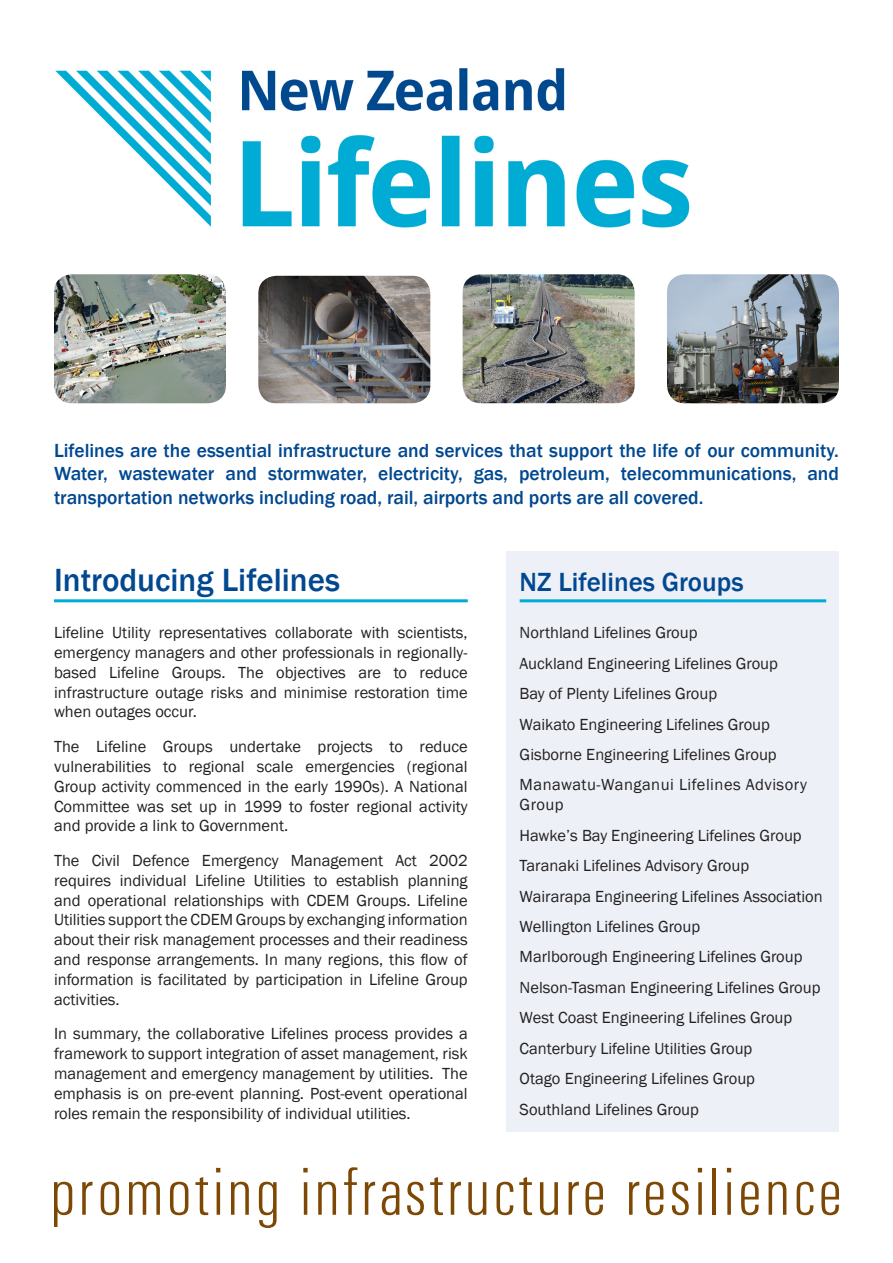
<style>
.page{position:relative;width:893px;height:1263px;background:#fff}
.page>*{position:absolute;margin:0;border:0;box-sizing:border-box;transform-origin:0 0}
.heading{font:500 33px "Franklin Gothic";color:#014890}
.heading-2{font:500 27px "Franklin Gothic";color:#014890}
.t1{font:500 19.5px/23.4px "Franklin Gothic";color:#014890;text-align:justify}
.body{font:16.5px/19.8px "Franklin Gothic";color:#231f20;text-align:justify}
.body-2{font:16.5px/19.8px "Franklin Gothic";letter-spacing:.03em;color:#231f20}
</style>
<div class="page">
<div style="left:507px;top:551px;width:332px;height:580px;background:#edf0f7"></div>
<hr style="left:520px;top:599px;width:306px;height:3px;background:#00acd5">
<hr style="left:54px;top:599px;width:414px;height:3px;background:#00acd5">
<svg style="left:54px;top:1182px;width:18px;height:45px"></svg>
<svg style="left:82px;top:1182px;width:10px;height:33px"></svg>
<svg style="left:101px;top:1182px;width:18px;height:33px"></svg>
<svg style="left:129px;top:1182px;width:31px;height:33px"></svg>
<svg style="left:170px;top:1182px;width:18px;height:33px"></svg>
<svg style="left:195px;top:1177px;width:13px;height:38px"></svg>
<hr style="left:217px;top:1182px;width:3px;height:33px;background:#7d4704">
<svg style="left:216px;top:1168px;width:4px;height:4px"></svg>
<svg style="left:231px;top:1182px;width:18px;height:33px"></svg>
<svg style="left:259px;top:1182px;width:18px;height:46px"></svg>
<hr style="left:304px;top:1182px;width:3px;height:33px;background:#7d4704">
<svg style="left:303px;top:1168px;width:5px;height:4px"></svg>
<svg style="left:318px;top:1182px;width:18px;height:33px"></svg>
<svg style="left:344px;top:1167px;width:13px;height:48px"></svg>
<svg style="left:365px;top:1182px;width:10px;height:33px"></svg>
<svg style="left:382px;top:1182px;width:17px;height:33px"></svg>
<svg style="left:407px;top:1182px;width:17px;height:33px"></svg>
<svg style="left:430px;top:1177px;width:13px;height:38px"></svg>
<svg style="left:451px;top:1182px;width:10px;height:33px"></svg>
<svg style="left:468px;top:1182px;width:18px;height:33px"></svg>
<svg style="left:496px;top:1182px;width:17px;height:33px"></svg>
<svg style="left:519px;top:1177px;width:13px;height:38px"></svg>
<svg style="left:540px;top:1182px;width:18px;height:33px"></svg>
<svg style="left:569px;top:1182px;width:10px;height:33px"></svg>
<svg style="left:585px;top:1182px;width:18px;height:33px"></svg>
<svg style="left:629px;top:1182px;width:10px;height:33px"></svg>
<svg style="left:646px;top:1182px;width:17px;height:33px"></svg>
<svg style="left:672px;top:1182px;width:17px;height:33px"></svg>
<svg style="left:698px;top:1182px;width:4px;height:33px"></svg>
<svg style="left:698px;top:1168px;width:4px;height:4px"></svg>
<hr style="left:713px;top:1168px;width:3px;height:47px;background:#7d4704">
<svg style="left:727px;top:1182px;width:4px;height:33px"></svg>
<svg style="left:727px;top:1168px;width:4px;height:4px"></svg>
<svg style="left:741px;top:1182px;width:18px;height:33px"></svg>
<svg style="left:769px;top:1182px;width:17px;height:33px"></svg>
<svg style="left:796px;top:1182px;width:17px;height:33px"></svg>
<svg style="left:821px;top:1182px;width:18px;height:33px"></svg>
<img style="left:463px;top:274px;width:172px;height:129px">
<img style="left:667px;top:274px;width:172px;height:129px">
<img style="left:54px;top:274px;width:172px;height:129px">
<img style="left:258px;top:276px;width:172px;height:127px">
<img style="left:55px;top:68px;width:635px;height:160px">
<p class="t1" style="left:54px;top:439px;width:786px">Lifelines are the essential infrastructure and services that support the life of our community.<br>Water, wastewater and stormwater, electricity, gas, petroleum, telecommunications, and transportation networks including road, rail, airports and ports are all covered.</p>
<p class="heading" style="left:54px;top:559px;width:288px">Introducing Lifelines</p>
<p class="body" style="left:54px;top:623px;width:415px">Lifeline Utility representatives collaborate with scientists, emergency managers and other professionals in regionally&shy;based Lifeline Groups. The objectives are to reduce infrastructure outage risks and minimise restoration time when outages occur.</p>
<p class="body" style="left:54px;top:737px;width:415px">The Lifeline Groups undertake projects to reduce vulnerabilities to regional scale emergencies (regional Group activity commenced in the early 1990s). A National Committee was set up in 1999 to foster regional activity and provide a link to Government.</p>
<p class="body" style="left:54px;top:851px;width:415px">The Civil Defence Emergency Management Act 2002 requires individual Lifeline Utilities to establish planning and operational relationships with CDEM Groups. Lifeline Utilities support the CDEM Groups by exchanging information about their risk management processes and their readiness and response arrangements. In many regions, this flow of information is facilitated by participation in Lifeline Group activities.</p>
<p class="body" style="left:54px;top:1024px;width:415px">In summary, the collaborative Lifelines process provides a framework to support integration of asset management, risk management and emergency management by utilities. The emphasis is on pre-event planning. Post-event operational roles remain the responsibility of individual utilities.</p>
<p class="heading-2" style="left:520px;top:565px;width:225px">NZ Lifelines Groups</p>
<p class="body" style="left:520px;top:623px;width:179px">Northland Lifelines Group</p>
<p class="body" style="left:520px;top:654px;width:260px">Auckland Engineering Lifelines Group</p>
<p class="body" style="left:520px;top:684px;width:199px">Bay of Plenty Lifelines Group</p>
<p class="body" style="left:520px;top:714px;width:252px">Waikato Engineering Lifelines Group</p>
<p class="body" style="left:520px;top:745px;width:259px">Gisborne Engineering Lifelines Group</p>
<p class="body-2" style="left:520px;top:775px;width:289px">Manawatu-Wanganui Lifelines Advisory<br>Group</p>
<p class="body" style="left:520px;top:826px;width:284px">Hawke’s Bay Engineering Lifelines Group</p>
<p class="body" style="left:520px;top:856px;width:231px">Taranaki Lifelines Advisory Group</p>
<p class="body" style="left:520px;top:886px;width:305px">Wairarapa Engineering Lifelines Association</p>
<p class="body" style="left:520px;top:917px;width:182px">Wellington Lifelines Group</p>
<p class="body" style="left:520px;top:947px;width:284px">Marlborough Engineering Lifelines Group</p>
<p class="body" style="left:520px;top:978px;width:302px">Nelson-Tasman Engineering Lifelines Group</p>
<p class="body" style="left:520px;top:1008px;width:274px">West Coast Engineering Lifelines Group</p>
<p class="body" style="left:520px;top:1039px;width:234px">Canterbury Lifeline Utilities Group</p>
<p class="body" style="left:520px;top:1069px;width:237px">Otago Engineering Lifelines Group</p>
<p class="body" style="left:520px;top:1099px;width:181px">Southland Lifelines Group</p>
</div>
